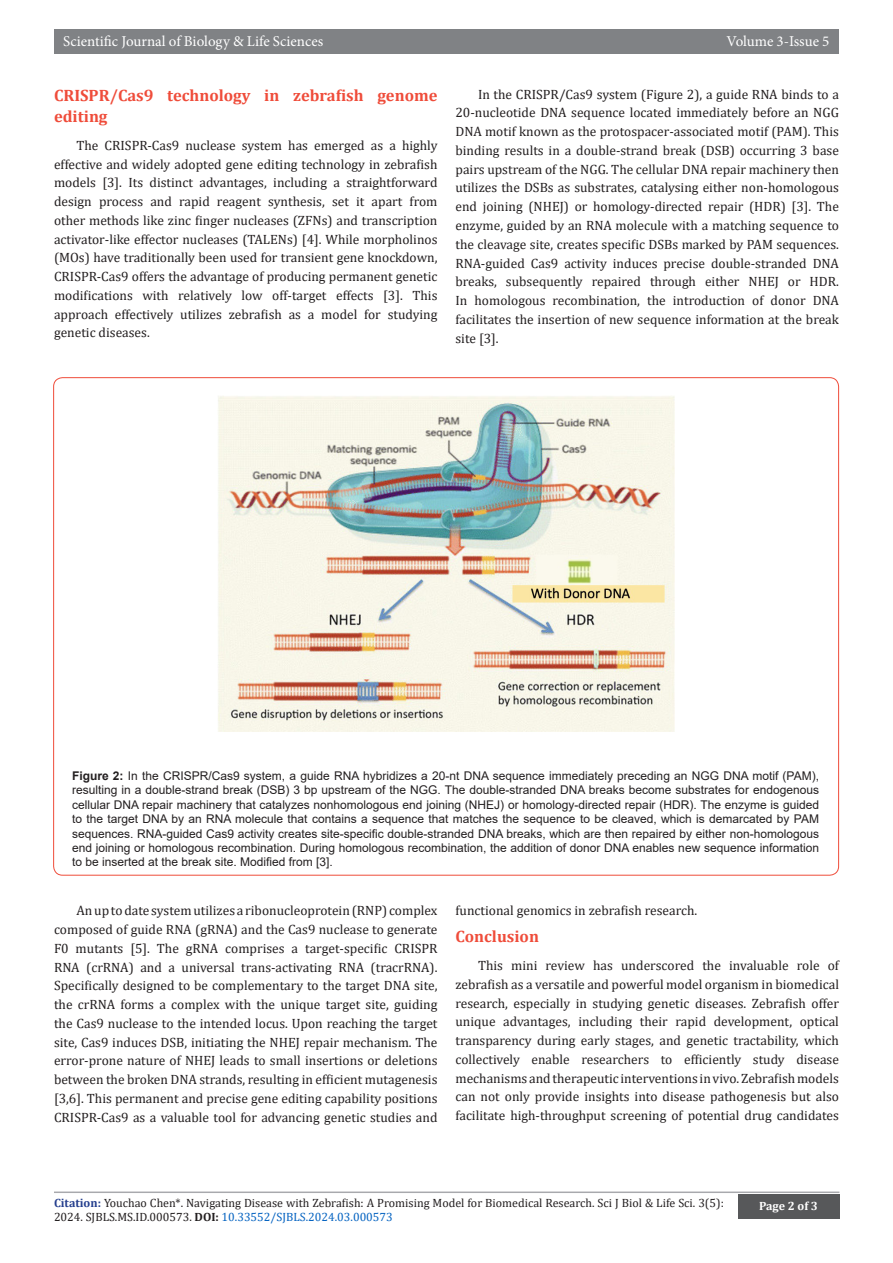
<style>
.page{position:relative;width:893px;height:1263px;background:#fff}
.page>*{position:absolute;margin:0;border:0;box-sizing:border-box;transform-origin:0 0}
.t1{font:700 16.5px/21px "Cambria";color:#ef4c3a}
.t2{font:15px "Minion Pro";color:#fff}
.t3{font:13.5px/18.8px "Cambria";color:#231f20;text-align:justify}
.t4{font:12px/14.4px "Arial";color:#231f20;text-align:justify}
.t5{font:12px/14.4px "Cambria";color:#231f20}
.t6{font:700 12px "Cambria";color:#fff}
.s1{font-weight:700}
.s2{font-weight:700;color:#253f8e}
.s3{color:#0563c1}
</style>
<div class="page">
<div style="left:54px;top:29px;width:785px;height:25px;background:#808285"></div>
<hr style="left:54px;top:1191px;width:785px;height:2px;background:#a8a9ad">
<div style="left:738px;top:1195px;width:101px;height:24px;background:#57585a"></div>
<img style="left:218px;top:396px;width:456px;height:336px">
<p class="t2" style="left:63px;top:31px;width:262px">Scientific Journal of Biology &amp; Life Sciences</p>
<p class="t2" style="left:727px;top:31px;width:104px">Volume 3-Issue 5</p>
<p class="t1" style="left:54px;top:84px;width:385px">CRISPR/Cas9 technology in zebrafish genome editing</p>
<p class="t3" style="left:54px;top:136px;width:385px;text-indent:22px">The CRISPR-Cas9 nuclease system has emerged as a highly effective and widely adopted gene editing technology in zebrafish models [3]. Its distinct advantages, including a straightforward design process and rapid reagent synthesis, set it apart from other methods like zinc finger nucleases (ZFNs) and transcription activator-like effector nucleases (TALENs) [4]. While morpholinos (MOs) have traditionally been used for transient gene knockdown, CRISPR-Cas9 offers the advantage of producing permanent genetic modifications with relatively low off-target effects [3]. This approach effectively utilizes zebrafish as a model for studying genetic diseases.</p>
<p class="t3" style="left:455px;top:85px;width:385px;text-indent:22px">In the CRISPR/Cas9 system (Figure 2), a guide RNA binds to a 20-nucleotide DNA sequence located immediately before an NGG DNA motif known as the protospacer-associated motif (PAM). This binding results in a double-strand break (DSB) occurring 3 base pairs upstream of the NGG. The cellular DNA repair machinery then utilizes the DSBs as substrates, catalysing either non-homologous end joining (NHEJ) or homology-directed repair (HDR) [3]. The enzyme, guided by an RNA molecule with a matching sequence to the cleavage site, creates specific DSBs marked by PAM sequences.<br>RNA-guided Cas9 activity induces precise double-stranded DNA breaks, subsequently repaired through either NHEJ or HDR.<br>In homologous recombination, the introduction of donor DNA facilitates the insertion of new sequence information at the break site [3].</p>
<p class="t4" style="left:72px;top:768px;width:748px"><span class="s1">Figure 2:</span> In the CRISPR/Cas9 system, a guide RNA hybridizes a 20-nt DNA sequence immediately preceding an NGG DNA motif (PAM), resulting in a double-strand break (DSB) 3 bp upstream of the NGG. The double-stranded DNA breaks become substrates for endogenous cellular DNA repair machinery that catalyzes nonhomologous end joining (NHEJ) or homology-directed repair (HDR). The enzyme is guided to the target DNA by an RNA molecule that contains a sequence that matches the sequence to be cleaved, which is demarcated by PAM sequences. RNA-guided Cas9 activity creates site-specific double-stranded DNA breaks, which are then repaired by either non-homologous end joining or homologous recombination. During homologous recombination, the addition of donor DNA enables new sequence information to be inserted at the break site. Modified from [3].</p>
<p class="t3" style="left:54px;top:901px;width:385px;text-indent:22px">An up to date system utilizes a ribonucleoprotein (RNP) complex composed of guide RNA (gRNA) and the Cas9 nuclease to generate F0 mutants [5]. The gRNA comprises a target-specific CRISPR RNA (crRNA) and a universal trans-activating RNA (tracrRNA).<br>Specifically designed to be complementary to the target DNA site, the crRNA forms a complex with the unique target site, guiding the Cas9 nuclease to the intended locus. Upon reaching the target site, Cas9 induces DSB, initiating the NHEJ repair mechanism. The error-prone nature of NHEJ leads to small insertions or deletions between the broken DNA strands, resulting in efficient mutagenesis [3,6]. This permanent and precise gene editing capability positions CRISPR-Cas9 as a valuable tool for advancing genetic studies and</p>
<p class="t3" style="left:455px;top:901px;width:243px">functional genomics in zebrafish research.</p>
<p class="t1" style="left:455px;top:926px;width:85px">Conclusion</p>
<p class="t3" style="left:455px;top:956px;width:385px;text-indent:22px">This mini review has underscored the invaluable role of zebrafish as a versatile and powerful model organism in biomedical research, especially in studying genetic diseases. Zebrafish offer unique advantages, including their rapid development, optical transparency during early stages, and genetic tractability, which collectively enable researchers to efficiently study disease mechanisms and therapeutic interventions in vivo. Zebrafish models can not only provide insights into disease pathogenesis but also facilitate high-throughput screening of potential drug candidates</p>
<p class="t5" style="left:54px;top:1195px;width:671px"><span class="s2">Citation:</span> Youchao Chen*. Navigating Disease with Zebrafish: A Promising Model for Biomedical Research. Sci J Biol &amp; Life Sci. 3(5):<br>2024. SJBLS.MS.ID.000573. <span class="s1">DOI:</span> <span class="s3">10.33552/SJBLS.2024.03.000573</span></p>
<p class="t6" style="left:759px;top:1197px;width:60px">Page 2 of 3</p>
</div>
